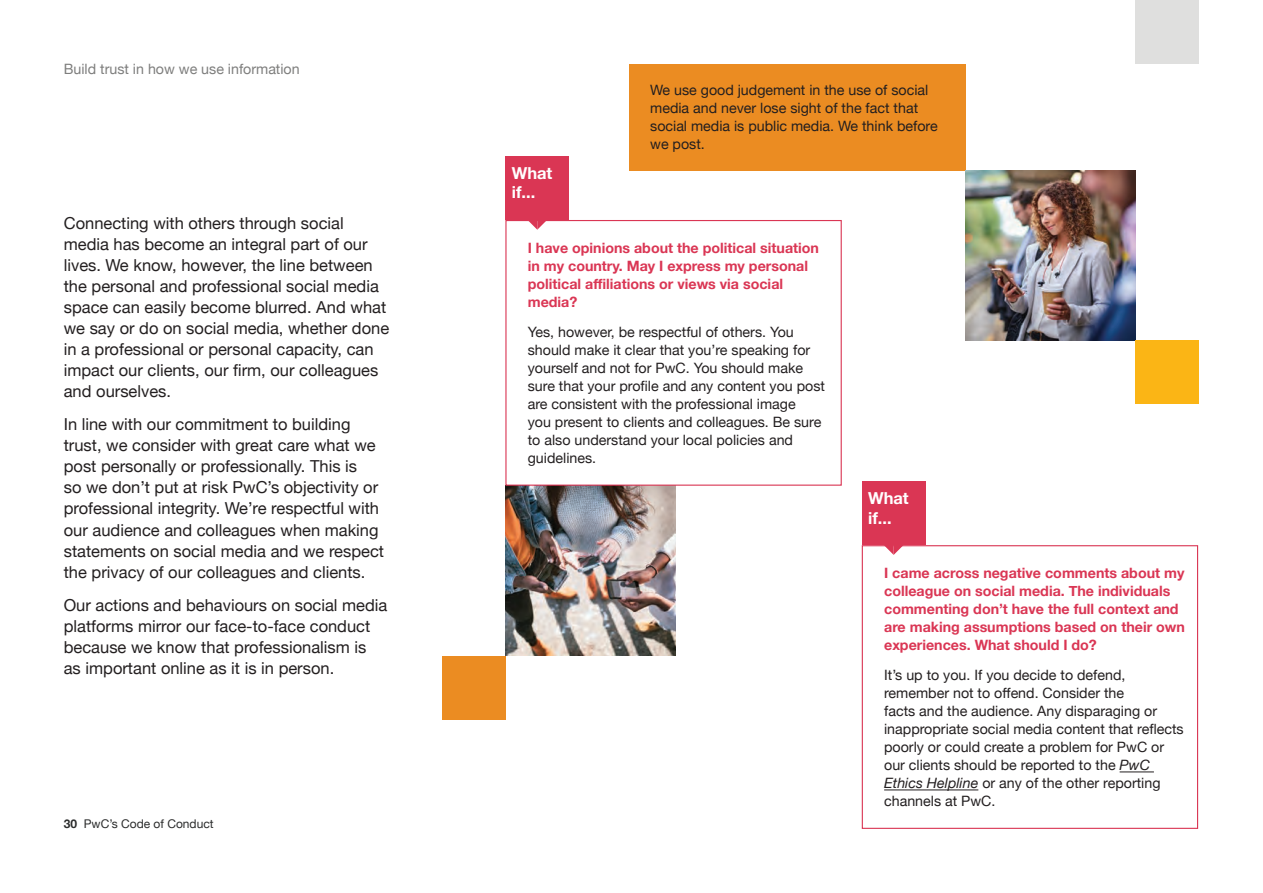
<style>
.page{position:relative;width:1263px;height:893px;background:#fff}
.page>*{position:absolute;margin:0;border:0;box-sizing:border-box;transform-origin:0 0}
.t1{font:16.5px/21px "Helvetica Neue";color:#231f20}
.t2{font:700 16.5px/19.8px "Helvetica Neue";color:#fff}
.t3{font:14.25px/18px "Helvetica Neue";color:#231f20}
.t4{font:700 14.25px/18px "Helvetica Neue";color:#da3654}
.t5{font:14.25px "Helvetica Neue";color:#7e7e7d}
.t6{font:12px "Helvetica Neue";color:#2b2c2c}
.s1{font-weight:700}
.s2{font-style:italic}
</style>
<div class="page">
<div style="left:629px;top:64px;width:336px;height:106px;background:#eb8c22"></div>
<hr style="left:1119px;top:772px;width:35px;height:1px;background:#231f20">
<hr style="left:884px;top:790px;width:94px;height:1px;background:#231f20">
<div style="left:862px;top:545px;width:336px;height:284px;border:1px solid #da3654"></div>
<div style="left:862px;top:481px;width:63px;height:64px;background:#da3654"></div>
<svg style="left:884px;top:545px;width:19px;height:10px"></svg>
<img style="left:505px;top:486px;width:170px;height:170px">
<img style="left:965px;top:170px;width:170px;height:171px">
<div style="left:442px;top:656px;width:63px;height:64px;background:#eb8c22"></div>
<div style="left:1135px;top:341px;width:64px;height:63px;background:#fbb515"></div>
<div style="left:1135px;top:0;width:64px;height:64px;background:#dfdfde"></div>
<div style="left:505px;top:220px;width:337px;height:266px;border:1px solid #da3654"></div>
<div style="left:505px;top:156px;width:64px;height:64px;background:#da3654"></div>
<svg style="left:527px;top:220px;width:20px;height:10px"></svg>
<p class="t5" style="left:64px;top:59px;width:237px">Build trust in how we use information</p>
<p class="t1" style="left:64px;top:213px;width:327px">Connecting with others through social media has become an integral part of our lives. We know, however, the line between the personal and professional social media space can easily become blurred. And what we say or do on social media, whether done in a professional or personal capacity, can impact our clients, our firm, our colleagues and ourselves.</p>
<p class="t1" style="left:64px;top:415px;width:322px">In line with our commitment to building trust, we consider with great care what we post personally or professionally. This is<br>so we don’t put at risk PwC’s objectivity or professional integrity. We’re respectful with our audience and colleagues when making statements on social media and we respect the privacy of our colleagues and clients.</p>
<p class="t1" style="left:64px;top:596px;width:325px">Our actions and behaviours on social media platforms mirror our face-to-face conduct because we know that professionalism is as important online as it is in person.</p>
<p class="t6" style="left:64px;top:815px;width:151px"><span class="s1">30</span> PwC’s Code of Conduct</p>
<p class="t2" style="left:512px;top:163px;width:42px">What if...</p>
<p class="t3" style="left:650px;top:82px;width:289px">We use good judgement in the use of social media and never lose sight of the fact that social media is public media. We think before we post.</p>
<p class="t4" style="left:528px;top:239px;width:293px">I have opinions about the political situation in my country. May I express my personal political affiliations or views via social media?</p>
<p class="t3" style="left:528px;top:324px;width:299px">Yes, however, be respectful of others. You should make it clear that you’re speaking for yourself and not for PwC. You should make sure that your profile and any content you post are consistent with the professional image<br>you present to clients and colleagues. Be sure to also understand your local policies and guidelines.</p>
<p class="t2" style="left:868px;top:488px;width:42px">What if...</p>
<p class="t4" style="left:884px;top:564px;width:302px">I came across negative comments about my colleague on social media. The individuals commenting don’t have the full context and are making assumptions based on their own experiences. What should I do?</p>
<p class="t3" style="left:884px;top:667px;width:301px">It’s up to you. If you decide to defend, remember not to offend. Consider the<br>facts and the audience. Any disparaging or inappropriate social media content that reflects poorly or could create a problem for PwC or our clients should be reported to the <span class="s2">PwC Ethics Helpline</span> or any of the other reporting channels at PwC.</p>
</div>
